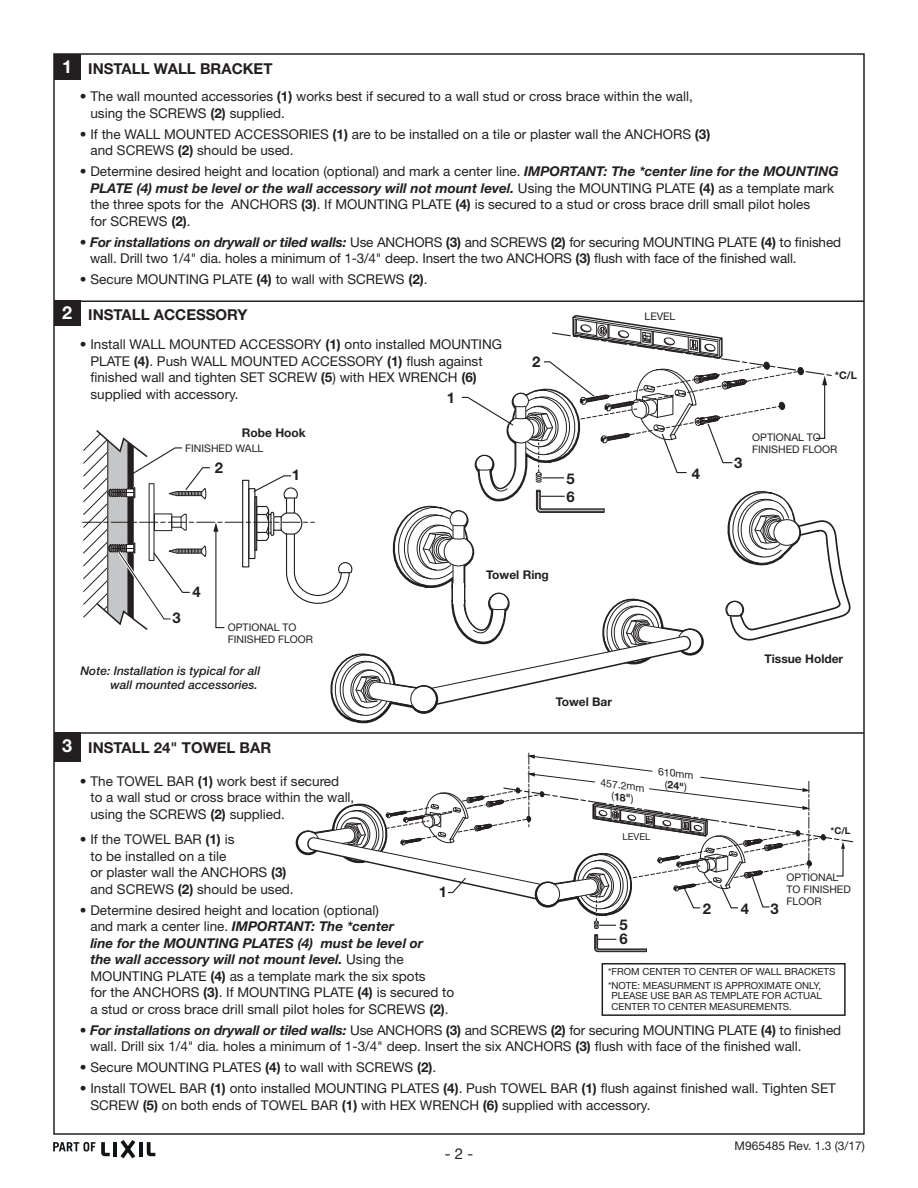
<style>
.page{position:relative;width:918px;height:1188px;background:#fff}
.page>*{position:absolute;margin:0;border:0;box-sizing:border-box;transform-origin:0 0}
.t1{font:700 18px "Helvetica Neue LT Std";color:#fff}
._10pt_Heads_-_Bold{font:700 15px "Helvetica Neue LT Std";color:#231f20}
.t2{font:15px "Helvetica Neue LT Std";color:#231f20}
.t3{font:700 14.85px/18.3px "Helvetica Neue LT Std";color:#231f20}
._9pt_text{font:13.5px/16.5px "Helvetica Neue LT Std";color:#231f20}
.t4{font:italic 500 12px/13.5px "Helvetica Neue LT Std";color:#231f20;text-align:right}
.t5{font:700 12px "Helvetica Neue LT Std";color:#231f20}
.t6{font:12px "Helvetica Neue LT Std";color:#231f20}
.t7{font:10.5px/12px "Helvetica Neue LT Std";color:#231f20}
.t8{font:700 10.5px "Helvetica Neue LT Std";color:#231f20}
.t9{font:10.35px/11.9px "Helvetica Neue LT Std";color:#231f20;text-align:center}
._9pt_text-2{font:9.75px/10.5px "Helvetica Neue LT Std";color:#231f20;text-align:justify}
.t10{font:9.45px "Helvetica Neue LT Std";color:#231f20}
.t11{font:700 9.45px "Helvetica Neue LT Std";color:#231f20}
.s1{font-weight:700}
.s2{font-weight:700;font-style:italic}
.s3{font-family:"Helvetica LT Std"}
</style>
<div class="page">
<hr style="left:54px;top:300px;width:810px;height:2px;background:#231f20">
<hr style="left:54px;top:732px;width:810px;height:2px;background:#231f20">
<div style="left:54px;top:54px;width:26px;height:26px;background:#231f20"></div>
<div style="left:54px;top:300px;width:26px;height:26px;background:#231f20"></div>
<div style="left:54px;top:732px;width:26px;height:30px;background:#231f20"></div>
<div style="left:602px;top:963px;width:244px;height:53px;border:2px solid #231f20"></div>
<svg style="left:83px;top:315px;width:768px;height:409px"></svg>
<svg style="left:295px;top:753px;width:559px;height:199px"></svg>
<svg style="left:101px;top:1142px;width:9px;height:14px"></svg>
<svg style="left:147px;top:1142px;width:8px;height:14px"></svg>
<hr style="left:113px;top:1142px;width:4px;height:14px;background:#111416">
<hr style="left:139px;top:1142px;width:3px;height:14px;background:#111416">
<svg style="left:121px;top:1140px;width:14px;height:18px"></svg>
<svg style="left:53px;top:1142px;width:42px;height:10px"></svg>
<p class="t1" style="left:62px;top:55px;width:12px">1</p>
<p class="t1" style="left:62px;top:302px;width:12px">2</p>
<p class="_10pt_Heads_-_Bold" style="left:88px;top:59px;width:186px">INSTALL WALL BRACKET</p>
<p class="_9pt_text" style="left:90px;top:88px;width:604px;text-indent:-11px">• The wall mounted accessories <span class="s1">(1)</span> works best if secured to a wall stud or cross brace within the wall, using the SCREWS <span class="s1">(2)</span> supplied.</p>
<p class="_9pt_text" style="left:90px;top:125px;width:621px;text-indent:-11px">• If the WALL MOUNTED ACCESSORIES <span class="s1">(1)</span> are to be installed on a tile or plaster wall the ANCHORS <span class="s1">(3) </span>and SCREWS <span class="s1">(2)</span> should be used.</p>
<p class="_9pt_text" style="left:90px;top:163px;width:750px;text-indent:-11px">• Determine desired height and location (optional) and mark a center line. <span class="s2">IMPORTANT: The *center line for the MOUNTING PLATE (4) must be level or the wall accessory will not mount level.</span> Using the MOUNTING PLATE <span class="s1">(4)</span> as a template mark the three spots for the ANCHORS <span class="s1">(3)</span>. If MOUNTING PLATE <span class="s1">(4)</span> is secured to a stud or cross brace drill small pilot holes<br>for SCREWS <span class="s1">(2)</span>.</p>
<p class="_9pt_text" style="left:90px;top:233px;width:752px;text-indent:-10px">• <span class="s2">For installations on drywall or tiled walls:</span> Use ANCHORS <span class="s1">(3)</span> and SCREWS <span class="s1">(2)</span> for securing MOUNTING PLATE <span class="s1">(4)</span> to finished wall. Drill two 1/4" dia. holes a minimum of 1-3/4" deep. Insert the two ANCHORS <span class="s1">(3)</span> flush with face of the finished wall.</p>
<p class="_9pt_text" style="left:80px;top:271px;width:349px">• Secure MOUNTING PLATE <span class="s1">(4)</span> to wall with SCREWS <span class="s1">(2)</span>.</p>
<p class="_10pt_Heads_-_Bold" style="left:88px;top:306px;width:161px">INSTALL ACCESSORY</p>
<p class="_9pt_text" style="left:90px;top:336px;width:413px;text-indent:-11px">• Install WALL MOUNTED ACCESSORY <span class="s1">(1)</span> onto installed MOUNTING PLATE <span class="s1">(4)</span>. Push WALL MOUNTED ACCESSORY <span class="s1">(1)</span> flush against finished wall and tighten SET SCREW <span class="s1">(5</span>) with HEX WRENCH <span class="s1">(6) </span>supplied with accessory.</p>
<p class="t3" style="left:447px;top:388px;width:10px">1</p>
<p class="t3" style="left:532px;top:352px;width:10px">2</p>
<p class="t7" style="left:645px;top:310px;width:32px">LEVEL</p>
<p class="t8" style="left:835px;top:368px;width:24px">*C/L</p>
<p class="t5" style="left:242px;top:425px;width:65px">Robe Hook</p>
<p class="t7" style="left:185px;top:442px;width:80px">FINISHED WALL</p>
<p class="t7" style="left:752px;top:431px;width:87px">OPTIONAL TO<br>FINISHED FLOOR</p>
<p class="t3" style="left:215px;top:458px;width:10px">2</p>
<p class="t3" style="left:292px;top:465px;width:10px">1</p>
<p class="t3" style="left:566px;top:469px;width:10px">5<br>6</p>
<p class="t3" style="left:692px;top:464px;width:10px">4</p>
<p class="t3" style="left:734px;top:453px;width:10px">3</p>
<p class="t3" style="left:173px;top:608px;width:10px">3</p>
<p class="t3" style="left:193px;top:582px;width:10px">4</p>
<p class="t7" style="left:228px;top:621px;width:87px">OPTIONAL TO<br>FINISHED FLOOR</p>
<p class="t4" style="left:81px;top:664px;width:181px">Note: Installation is typical for all wall mounted accessories.</p>
<p class="t5" style="left:486px;top:567px;width:64px">Towel Ring</p>
<p class="t5" style="left:556px;top:695px;width:58px">Towel Bar</p>
<p class="t5" style="left:764px;top:651px;width:80px">Tissue Holder</p>
<p class="t1" style="left:62px;top:734px;width:12px">3</p>
<p class="_10pt_Heads_-_Bold" style="left:88px;top:739px;width:184px">INSTALL 24<span class="s3">"</span> TOWEL BAR</p>
<p class="t9" style="left:602px;top:776px;width:46px;rotate:7deg">457.2mm (<span class="s1">18"</span>)</p>
<p class="t9" style="left:659px;top:765px;width:37px;rotate:7deg">610mm (<span class="s1">24"</span>)</p>
<p class="_9pt_text" style="left:90px;top:773px;width:265px;text-indent:-11px">• The TOWEL BAR <span class="s1">(1)</span> work best if secured to a wall stud or cross brace within the wall, using the SCREWS <span class="s1">(2)</span> supplied.</p>
<p class="_9pt_text" style="left:90px;top:831px;width:205px;text-indent:-11px">• If the TOWEL BAR <span class="s1">(1)</span> is<br>to be installed on a tile<br>or plaster wall the ANCHORS <span class="s1">(3) </span>and SCREWS <span class="s1">(2)</span> should be used.</p>
<p class="_9pt_text" style="left:90px;top:902px;width:365px;text-indent:-11px">• Determine desired height and location (optional)<br>and mark a center line. <span class="s2">IMPORTANT: The *center<br>line for the MOUNTING PLATES (4) must be level or<br>the wall accessory will not mount level.</span> Using the MOUNTING PLATE <span class="s1">(4)</span> as a template mark the six spots<br>for the ANCHORS <span class="s1">(3)</span>. If MOUNTING PLATE <span class="s1">(4)</span> is secured to a stud or cross brace drill small pilot holes for SCREWS <span class="s1">(2)</span>.</p>
<p class="_9pt_text" style="left:90px;top:1022px;width:752px;text-indent:-10px">• <span class="s2">For installations on drywall or tiled walls:</span> Use ANCHORS <span class="s1">(3)</span> and SCREWS <span class="s1">(2)</span> for securing MOUNTING PLATE <span class="s1">(4)</span> to finished wall. Drill six 1/4" dia. holes a minimum of 1-3/4" deep. Insert the six ANCHORS <span class="s1">(3)</span> flush with face of the finished wall.</p>
<p class="_9pt_text" style="left:80px;top:1059px;width:358px">• Secure MOUNTING PLATES <span class="s1">(4)</span> to wall with SCREWS <span class="s1">(2)</span>.</p>
<p class="_9pt_text" style="left:90px;top:1080px;width:747px;text-indent:-11px">• Install TOWEL BAR <span class="s1">(1)</span> onto installed MOUNTING PLATES <span class="s1">(4)</span>. Push TOWEL BAR <span class="s1">(1)</span> flush against finished wall. Tighten SET<br>SCREW <span class="s1">(5)</span> on both ends of TOWEL BAR <span class="s1">(1)</span> with HEX WRENCH <span class="s1">(6)</span> supplied with accessory.</p>
<p class="t11" style="left:831px;top:825px;width:21px">*C/L</p>
<p class="t10" style="left:623px;top:831px;width:29px">LEVEL</p>
<p class="t7" style="left:787px;top:871px;width:66px">OPTIONAL<br>TO FINISHED<br>FLOOR</p>
<p class="t3" style="left:439px;top:882px;width:10px">1</p>
<p class="t3" style="left:703px;top:899px;width:10px">2</p>
<p class="t3" style="left:741px;top:899px;width:10px">4</p>
<p class="t3" style="left:770px;top:899px;width:10px">3</p>
<p class="t3" style="left:619px;top:917px;width:10px;line-height:14.1px">5<br>6</p>
<p class="_9pt_text-2" style="left:608px;top:967px;width:229px">*FROM CENTER TO CENTER OF WALL BRACKETS</p>
<p class="_9pt_text-2" style="left:611px;top:980px;width:212px;text-indent:-3px">*NOTE: MEASURMENT IS APPROXIMATE ONLY, PLEASE USE BAR AS TEMPLATE FOR ACTUAL CENTER TO CENTER MEASUREMENTS.</p>
<p class="t2" style="left:445px;top:1145px;width:30px">- 2 -</p>
<p class="t6" style="left:735px;top:1139px;width:132px">M965485 Rev. 1.3 (3/17)</p>
</div>
